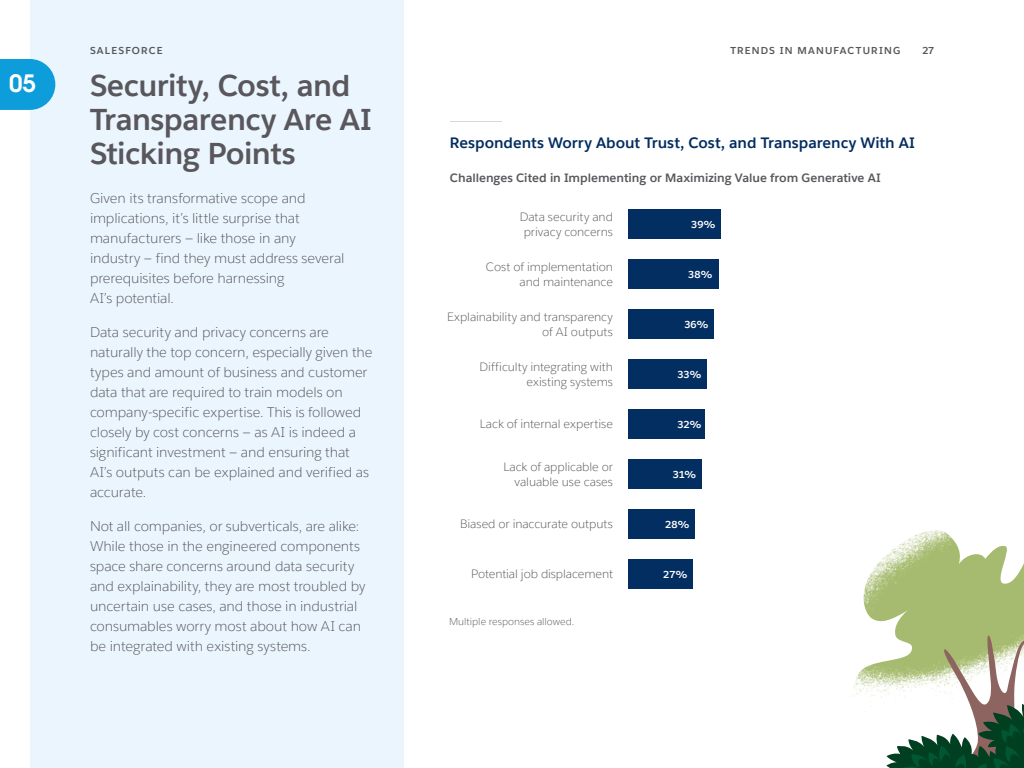
<style>
.page{position:relative;width:1024px;height:768px;background:#fff}
.page>*{position:absolute;margin:0;border:0;box-sizing:border-box;transform-origin:0 0}
.t1{font:700 30px/34px "Salesforce Sans";letter-spacing:-.02em;color:#59575c}
.t2{font:24px "Avant Garde For Salesforce Dm";color:#fff}
.t3{font:700 15px "Salesforce Sans";color:#032d60}
.t4{font:300 14px/20px "Salesforce Sans";letter-spacing:-.01em;color:#59575c}
.t5{font:300 12px/15px "Salesforce Sans";letter-spacing:-.005em;color:#59575c;text-align:right}
.t6{font:700 12px "Salesforce Sans";letter-spacing:-.005em;color:#59575c}
.t7{font:700 10px "Salesforce Sans";letter-spacing:.12em;color:#59575c}
.t8{font:300 10px "Salesforce Sans";color:#59575c}
.t9{font:700 10px "Salesforce Sans";color:#fff}
</style>
<div class="page">
<div style="left:30px;top:0;width:374px;height:768px;background:#eaf5fe"></div>
<div style="left:628px;top:209px;width:93px;height:30px;background:#032e61"></div>
<div style="left:628px;top:259px;width:91px;height:30px;background:#032e61"></div>
<div style="left:628px;top:309px;width:86px;height:30px;background:#032e61"></div>
<div style="left:628px;top:359px;width:79px;height:30px;background:#032e61"></div>
<div style="left:628px;top:409px;width:76px;height:30px;background:#032e61"></div>
<div style="left:628px;top:459px;width:74px;height:30px;background:#032e61"></div>
<div style="left:628px;top:509px;width:67px;height:30px;background:#032e61"></div>
<div style="left:628px;top:559px;width:64px;height:30px;background:#032e61"></div>
<img style="left:852px;top:530px;width:172px;height:192px">
<svg style="left:886px;top:635px;width:138px;height:133px"></svg>
<img style="left:1008px;top:724px;width:16px;height:19px">
<img style="left:1009px;top:726px;width:14px;height:17px">
<img style="left:1001px;top:730px;width:16px;height:18px">
<img style="left:1002px;top:731px;width:15px;height:17px">
<hr style="left:450px;top:121px;width:52px;height:1px;background:#7a787d">
<svg style="left:0;top:59px;width:55px;height:51px;background:#22a5dd"></svg>
<h2 class="t2" style="left:9px;top:68px;width:28px">05</h2>
<p class="t7" style="left:90px;top:44px;width:74px">SALESFORCE</p>
<p class="t7" style="left:730px;top:44px;width:172px">TRENDS IN MANUFACTURING</p>
<p class="t7" style="left:922px;top:44px;width:13px">27</p>
<h1 class="t1" style="left:90px;top:68px;width:283px">Security, Cost, and<br>Transparency Are AI<br>Sticking Points</h1>
<p class="t4" style="left:90px;top:188px;width:256px">Given its transformative scope and implications, it’s little surprise that manufacturers — like those in any industry — find they must address several prerequisites before harnessing<br>AI’s potential.</p>
<p class="t4" style="left:90px;top:322px;width:284px">Data security and privacy concerns are naturally the top concern, especially given the types and amount of business and customer data that are required to train models on company-specific expertise. This is followed closely by cost concerns — as AI is indeed a significant investment — and ensuring that AI’s outputs can be explained and verified as accurate.</p>
<p class="t4" style="left:90px;top:516px;width:277px">Not all companies, or subverticals, are alike:<br>While those in the engineered components space share concerns around data security and explainability, they are most troubled by uncertain use cases, and those in industrial consumables worry most about how AI can be integrated with existing systems.</p>
<p class="t3" style="left:450px;top:133px;width:467px">Respondents Worry About Trust, Cost, and Transparency With AI</p>
<p class="t6" style="left:450px;top:170px;width:432px">Challenges Cited in Implementing or Maximizing Value from Generative AI</p>
<p class="t5" style="left:520px;top:209px;width:95px;text-align:center">Data security and privacy concerns</p>
<p class="t9" style="left:691px;top:218px;width:26px">39%</p>
<p class="t9" style="left:688px;top:268px;width:26px">38%</p>
<p class="t5" style="left:486px;top:259px;width:129px">Cost of implementation and maintenance</p>
<p class="t5" style="left:447px;top:309px;width:167px">Explainability and transparency of AI outputs</p>
<p class="t5" style="left:480px;top:359px;width:135px">Difficulty integrating with existing systems</p>
<p class="t5" style="left:480px;top:417px;width:135px">Lack of internal expertise</p>
<p class="t5" style="left:503px;top:459px;width:111px">Lack of applicable or valuable use cases</p>
<p class="t5" style="left:460px;top:517px;width:154px">Biased or inaccurate outputs</p>
<p class="t5" style="left:471px;top:567px;width:143px">Potential job displacement</p>
<p class="t8" style="left:449px;top:615px;width:127px">Multiple responses allowed.</p>
<p class="t9" style="left:684px;top:318px;width:26px">36%</p>
<p class="t9" style="left:677px;top:368px;width:26px">33%</p>
<p class="t9" style="left:677px;top:418px;width:26px">32%</p>
<p class="t9" style="left:673px;top:468px;width:25px">31%</p>
<p class="t9" style="left:665px;top:518px;width:26px">28%</p>
<p class="t9" style="left:663px;top:568px;width:26px">27%</p>
</div>
